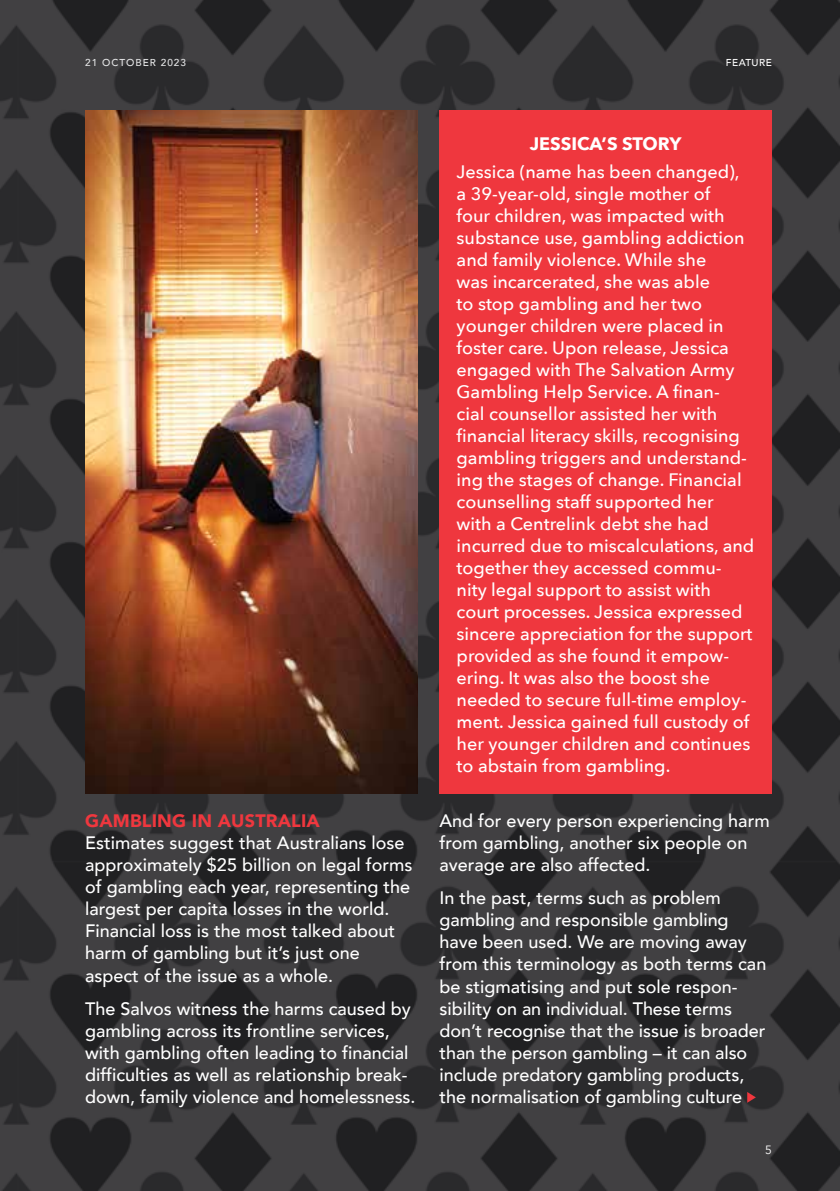
<style>
.page{position:relative;width:840px;height:1191px;background:#fff}
.page>*{position:absolute;margin:0;border:0;box-sizing:border-box;transform-origin:0 0}
.t1{font:500 18px/22px "Avenir";color:#fff}
.t2{font:500 18px/22px "Avenir Next";color:#fff}
.t3{font:900 18px "Avenir";letter-spacing:.01em;color:#ef373e}
.t4{font:700 18px "Avenir Next";color:#fff}
.t5{font:12px "Avenir";color:#fff}
.t6{font:500 10px "Avenir";letter-spacing:.1em;color:#e6e7e8}
.t7{font:500 10px "Avenir";letter-spacing:.05em;color:#fff}
</style>
<div class="page">
<img style="left:0;top:0;width:839px;height:1191px">
<svg style="left:746px;top:1092px;width:9px;height:10px"></svg>
<img style="left:85px;top:110px;width:332px;height:684px">
<div style="left:439px;top:110px;width:332px;height:683px;background:#ef373e"></div>
<p class="t6" style="left:85px;top:54px;width:35px">21 October</p>
<p class="t6" style="left:161px;top:54px;width:27px">2023</p>
<p class="t7" style="left:725px;top:54px;width:47px">FEATURE</p>
<p class="t3" style="left:85px;top:805px;width:236px">GAMBLING IN AUSTRALIA</p>
<p class="t1" style="left:85px;top:831px;width:329px">Estimates suggest that Australians lose approximately $25 billion on legal forms of gambling each year, representing the largest per capita losses in the world.<br>Financial loss is the most talked about harm of gambling but it’s just one aspect of the issue as a whole.</p>
<p class="t1" style="left:85px;top:996px;width:332px">The Salvos witness the harms caused by gambling across its frontline services, with gambling often leading to financial difficulties as well as relationship break&shy;down, family violence and homelessness.</p>
<p class="t4" style="left:529px;top:128px;width:153px">JESSICA’S STORY</p>
<p class="t2" style="left:456px;top:160px;width:299px">Jessica (name has been changed),<br>a 39-year-old, single mother of<br>four children, was impacted with substance use, gambling addiction and family violence. While she<br>was incarcerated, she was able<br>to stop gambling and her two younger children were placed in foster care. Upon release, Jessica engaged with The Salvation Army Gambling Help Service. A finan-<br>cial counsellor assisted her with financial literacy skills, recognising gambling triggers and understand&shy;ing the stages of change. Financial counselling staff supported her<br>with a Centrelink debt she had incurred due to miscalculations, and together they accessed commu&shy;nity legal support to assist with court processes. Jessica expressed sincere appreciation for the support provided as she found it empow&shy;ering. It was also the boost she needed to secure full-time employ&shy;ment. Jessica gained full custody of her younger children and continues to abstain from gambling.</p>
<p class="t1" style="left:439px;top:809px;width:331px">And for every person experiencing harm from gambling, another six people on average are also affected.</p>
<p class="t1" style="left:439px;top:886px;width:328px">In the past, terms such as problem gambling and responsible gambling have been used. We are moving away from this terminology as both terms can be stigmatising and put sole respon&shy;sibility on an individual. These terms don’t recognise that the issue is broader than the person gambling – it can also include predatory gambling products, the normalisation of gambling culture</p>
<p class="t5" style="left:764px;top:1142px;width:8px">5</p>
</div>
